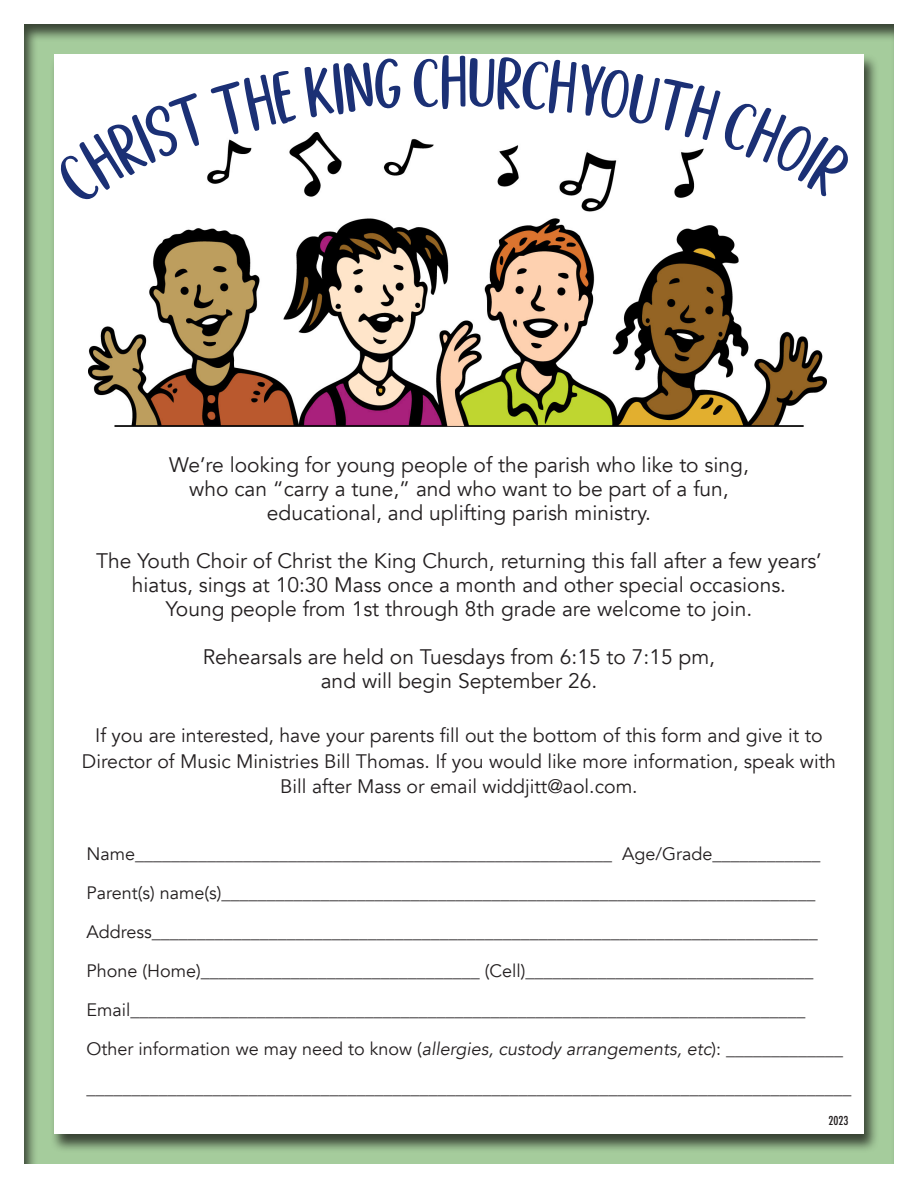
<style>
.page{position:relative;width:918px;height:1188px;background:#fff}
.page>*{position:absolute;margin:0;border:0;box-sizing:border-box;transform-origin:0 0}
.t1{font:54px "Good Selection Capitals";color:#1b3075}
.t2{font:21px/24px "Avenir";color:#231f20;text-align:center}
.t3{font:19.5px/25.5px "Avenir";color:#231f20;text-align:center}
.t4{font:18px "Avenir";color:#231f20}
.t5{font:500 condensed 12px "Futura";color:#231f20}
.s1{font-style:italic}
</style>
<div class="page">
<div style="left:22px;top:22px;width:874px;height:1144px;background:#231f20;opacity:.75"></div>
<img style="left:89px;top:133px;width:738px;height:302px">
<svg style="left:53px;top:70px;width:245px;height:135px"></svg>
<svg style="left:304px;top:58px;width:98px;height:60px"></svg>
<svg style="left:413px;top:59px;width:26px;height:49px"></svg>
<svg style="left:469px;top:57px;width:386px;height:142px"></svg>
<p class="t1" style="left:440px;top:42px;width:29px">h</p>
<p class="t2" style="left:169px;top:453px;width:581px">We’re looking for young people of the parish who like to sing, who can “carry a tune,” and who want to be part of a fun, educational, and uplifting parish ministry.</p>
<p class="t2" style="left:96px;top:549px;width:727px">The Youth Choir of Christ the King Church, returning this fall after a few years’ hiatus, sings at 10:30 Mass once a month and other special occasions.<br>Young people from 1st through 8th grade are welcome to join.</p>
<p class="t2" style="left:203px;top:645px;width:514px">Rehearsals are held on Tuesdays from 6:15 to 7:15 pm, and will begin September 26.</p>
<p class="t3" style="left:82px;top:723px;width:756px">If you are interested, have your parents fill out the bottom of this form and give it to<br>Director of Music Ministries Bill Thomas. If you would like more information, speak with<br>Bill after Mass or email widdjitt@aol.com.</p>
<p class="t4" style="left:86px;top:843px;width:736px">Name_____________________________________________________ Age/Grade____________</p>
<p class="t4" style="left:86px;top:882px;width:731px">Parent(s) name(s)__________________________________________________________________</p>
<p class="t4" style="left:86px;top:921px;width:733px">Address__________________________________________________________________________</p>
<p class="t4" style="left:86px;top:960px;width:729px">Phone (Home)_______________________________ (Cell)________________________________</p>
<p class="t4" style="left:86px;top:999px;width:720px">Email___________________________________________________________________________</p>
<p class="t4" style="left:86px;top:1038px;width:758px">Other information we may need to know (<span class="s1">allergies, custody arrangements, etc</span>): _____________</p>
<p class="t4" style="left:86px;top:1077px;width:766px">_____________________________________________________________________________________</p>
<p class="t5" style="left:829px;top:1112px;width:21px">2023</p>
</div>
